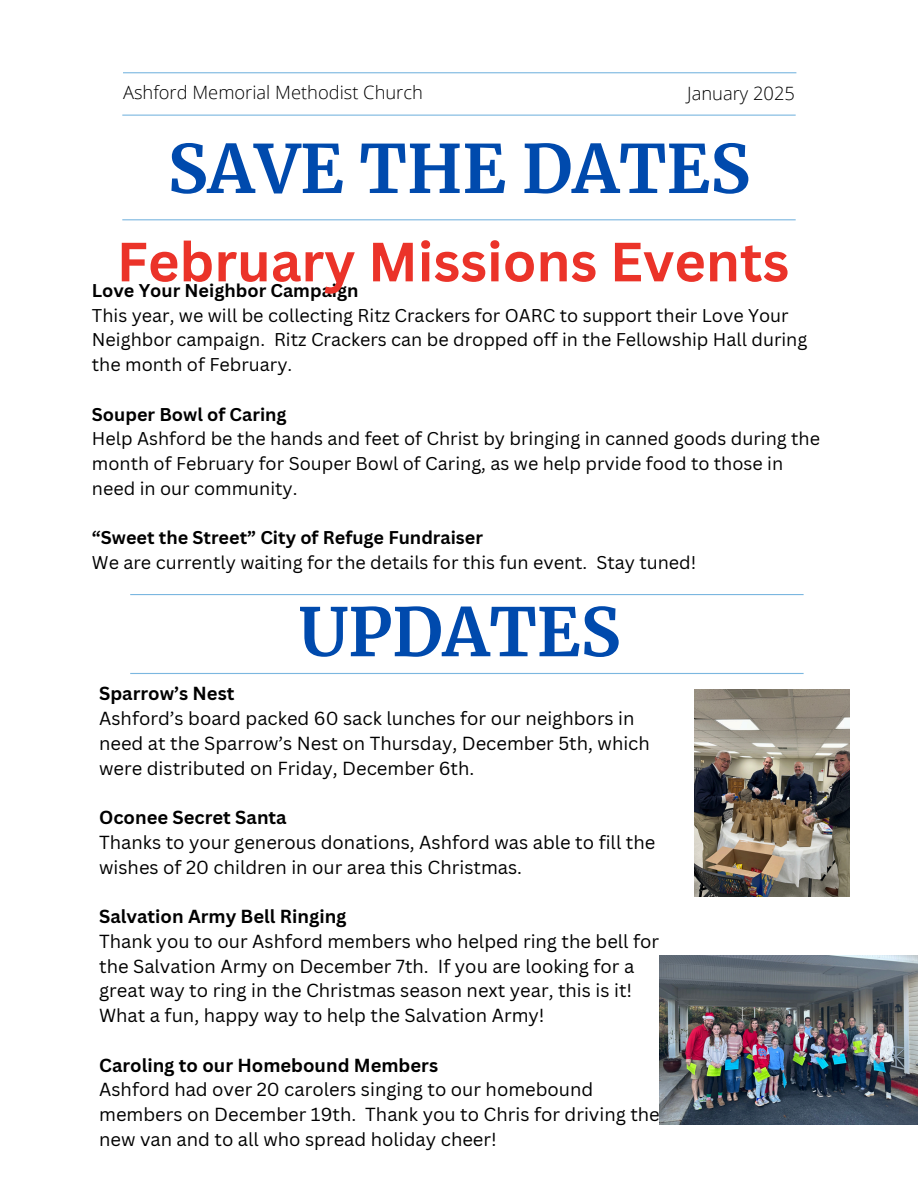
<style>
.page{position:relative;width:918px;height:1188px;background:#fff}
.page>*{position:absolute;margin:0;border:0;box-sizing:border-box;transform-origin:0 0}
.t1{font:700 66.6px "Merriweather";color:#004aad}
.t2{font:700 54px "Canva Sans";color:#eb3329}
.t3{font:18.45px/24.8px "Canva Sans";color:#000}
.t4{font:700 18.45px "Canva Sans";color:#000}
.t5{font:300 18.3px "Open Sans";color:#000}
.t6{font:18px/24.8px "Canva Sans";color:#000}
.t7{font:700 18px "Canva Sans";color:#000}
</style>
<div class="page">
<hr style="left:122px;top:115px;width:674px;height:1px;background:#7bb7e0">
<hr style="left:123px;top:72px;width:673px;height:1px;background:#7bb7e0">
<hr style="left:122px;top:219px;width:674px;height:1px;background:#7bb7e0">
<hr style="left:130px;top:594px;width:674px;height:1px;background:#7bb7e0">
<hr style="left:130px;top:673px;width:674px;height:1px;background:#7bb7e0">
<img style="left:694px;top:690px;width:155px;height:207px">
<img style="left:660px;top:956px;width:258px;height:168px">
<p class="t5" style="left:123px;top:80px;width:301px">Ashford Memorial Methodist Church</p>
<p class="t5" style="left:687px;top:80px;width:109px">January 2025</p>
<p class="t1" style="left:168px;top:127px;width:584px">SAVE THE DATES</p>
<p class="t2" style="left:117px;top:224px;width:674px">February Missions Events</p>
<p class="t7" style="left:92px;top:278px;width:268px">Love Your Neighbor Campaign</p>
<p class="t6" style="left:92px;top:302px;width:717px">This year, we will be collecting Ritz Crackers for OARC to support their Love Your<br>Neighbor campaign. Ritz Crackers can be dropped off in the Fellowship Hall during the month of February.</p>
<p class="t7" style="left:92px;top:401px;width:196px">Souper Bowl of Caring</p>
<p class="t6" style="left:92px;top:426px;width:730px">Help Ashford be the hands and feet of Christ by bringing in canned goods during the month of February for Souper Bowl of Caring, as we help prvide food to those in need in our community.</p>
<h1 class="t7" style="left:92px;top:525px;width:393px">“Sweet the Street” City of Refuge Fundraiser</h1>
<p class="t6" style="left:92px;top:550px;width:606px">We are currently waiting for the details for this fun event. Stay tuned!</p>
<h2 class="t1" style="left:299px;top:591px;width:323px">UPDATES</h2>
<p class="t4" style="left:99px;top:681px;width:137px">Sparrow’s Nest</p>
<p class="t3" style="left:99px;top:706px;width:552px">Ashford’s board packed 60 sack lunches for our neighbors in need at the Sparrow’s Nest on Thursday, December 5th, which were distributed on Friday, December 6th.</p>
<p class="t4" style="left:99px;top:804px;width:189px">Oconee Secret Santa</p>
<h1 class="t3" style="left:99px;top:829px;width:558px">Thanks to your generous donations, Ashford was able to fill the wishes of 20 children in our area this Christmas.</h1>
<p class="t4" style="left:99px;top:903px;width:249px">Salvation Army Bell Ringing</p>
<p class="t3" style="left:99px;top:928px;width:562px">Thank you to our Ashford members who helped ring the bell for the Salvation Army on December 7th. If you are looking for a great way to ring in the Christmas season next year, this is it!<br>What a fun, happy way to help the Salvation Army!</p>
<p class="t4" style="left:99px;top:1052px;width:341px">Caroling to our Homebound Members</p>
<p class="t3" style="left:99px;top:1077px;width:562px">Ashford had over 20 carolers singing to our homebound members on December 19th. Thank you to Chris for driving the new van and to all who spread holiday cheer!</p>
</div>
